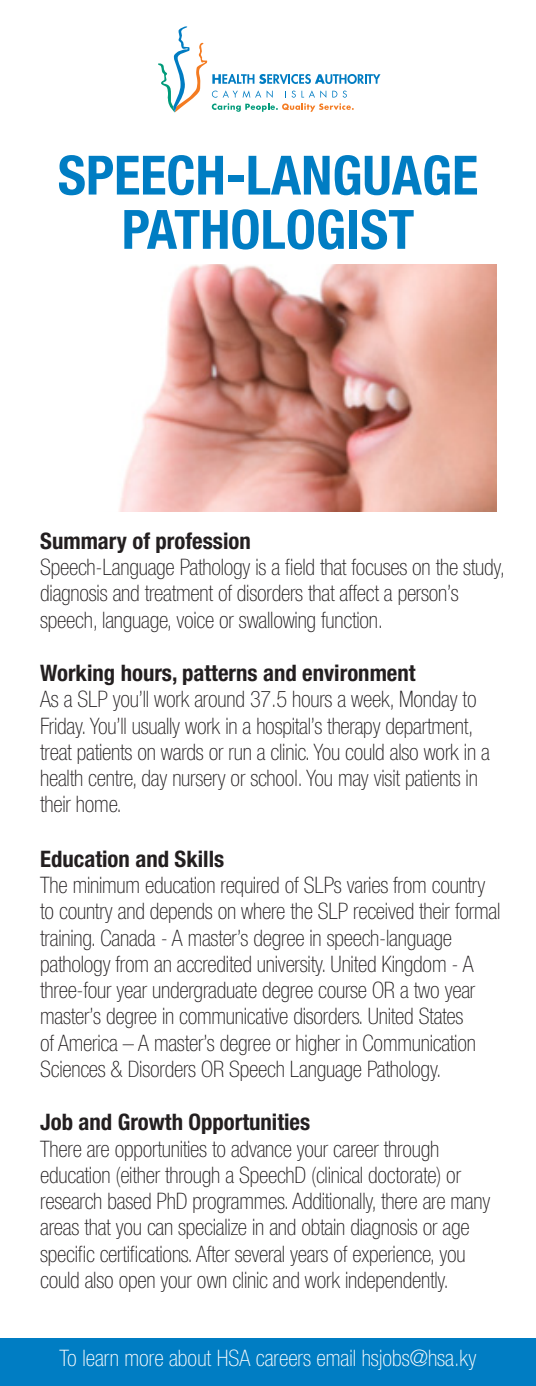
<style>
.page{position:relative;width:536px;height:1386px;background:#fff}
.page>*{position:absolute;margin:0;border:0;box-sizing:border-box;transform-origin:0 0}
.t1{font:700 condensed 54.25px "Helvetica Neue LT Std";color:#007dc3}
.t2{font:100 condensed 22.75px/26.2px "Helvetica Neue LT Std";letter-spacing:-.01em;color:#231f20}
.t3{font:700 condensed 22.75px "Helvetica Neue LT Std";color:#231f20}
.t4{font:100 condensed 22.75px "Helvetica Neue LT Std";color:#fff}
</style>
<div class="page">
<svg style="left:158px;top:26px;width:222px;height:86px"></svg>
<div style="left:0;top:1338px;width:536px;height:48px;background:#007dc3"></div>
<img style="left:119px;top:264px;width:377px;height:247px">
<p class="t1" style="left:58px;top:142px;width:422px">SPEECH-LANGUAGE</p>
<p class="t1" style="left:122px;top:197px;width:294px">PATHOLOGIST</p>
<p class="t3" style="left:40px;top:527px;width:212px">Summary of profession</p>
<p class="t2" style="left:40px;top:554px;width:466px">Speech-Language Pathology is a field that focuses on the study, diagnosis and treatment of disorders that affect a person’s speech, language, voice or swallowing function.</p>
<p class="t3" style="left:40px;top:659px;width:377px">Working hours, patterns and environment</p>
<p class="t2" style="left:40px;top:686px;width:451px">As a SLP you’ll work around 37.5 hours a week, Monday to Friday. You’ll usually work in a hospital’s therapy department, treat patients on wards or run a clinic. You could also work in a health centre, day nursery or school. You may visit patients in their home.</p>
<p class="t3" style="left:40px;top:845px;width:185px">Education and Skills</p>
<p class="t2" style="left:40px;top:872px;width:461px">The minimum education required of SLPs varies from country to country and depends on where the SLP received their formal training. Canada - A master’s degree in speech-language pathology from an accredited university. United Kingdom - A three-four year undergraduate degree course OR a two year master’s degree in communicative disorders. United States<br>of America – A master’s degree or higher in Communication Sciences &amp; Disorders OR Speech Language Pathology.</p>
<p class="t3" style="left:40px;top:1109px;width:271px">Job and Growth Opportunities</p>
<p class="t2" style="left:40px;top:1135px;width:451px">There are opportunities to advance your career through education (either through a SpeechD (clinical doctorate) or research based PhD programmes. Additionally, there are many areas that you can specialize in and obtain diagnosis or age specific certifications. After several years of experience, you could also open your own clinic and work independently.</p>
<p class="t4" style="left:59px;top:1346px;width:418px">To learn more about HSA careers email hsjobs@hsa.ky</p>
</div>
